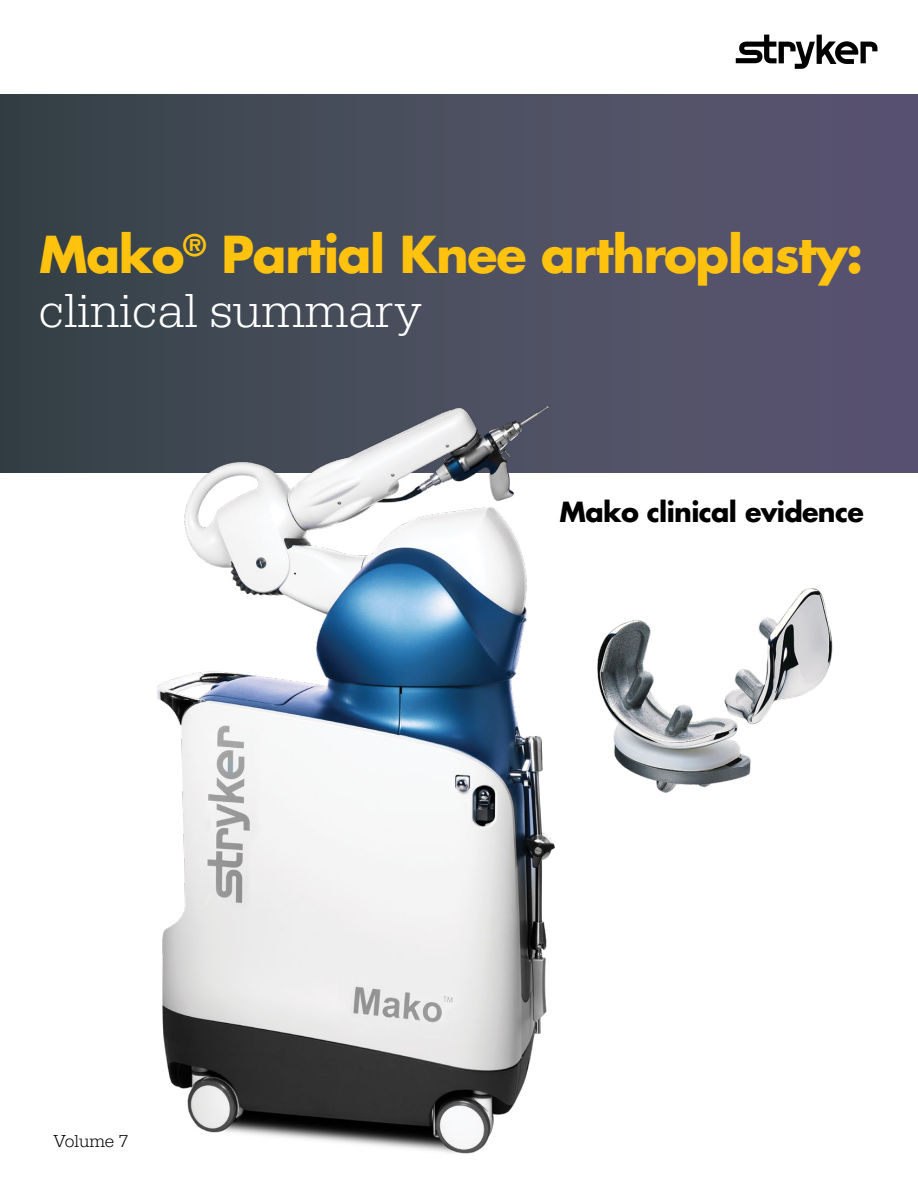
<style>
.page{position:relative;width:918px;height:1188px;background:#fff}
.page>*{position:absolute;margin:0;border:0;box-sizing:border-box;transform-origin:0 0}
.t1{font:700 49.5px "Futura For Stryker";letter-spacing:-.025em;color:#ffc20e}
.t2{font:300 49.5px "URW Egyptienne TOT";color:#fff}
.t3{font:700 27px "Futura For Stryker";letter-spacing:-.025em;color:#000}
.t4{font:300 18px "URW Egyptienne TOT";color:#000}
</style>
<div class="page">
<div style="left:0;top:94px;width:918px;height:378px;background:linear-gradient(to right,#364347,#5d5775)"></div>
<svg style="left:736px;top:35px;width:142px;height:34px"></svg>
<img style="left:82px;top:328px;width:553px;height:826px">
<img style="left:592px;top:580px;width:241px;height:224px">
<p class="t1" style="left:39px;top:221px;width:826px">Mako<sup>®</sup> Partial Knee arthroplasty:</p>
<p class="t2" style="left:39px;top:282px;width:384px">clinical summary</p>
<p class="t4" style="left:54px;top:1131px;width:76px">Volume 7</p>
<p class="t3" style="left:560px;top:494px;width:306px">Mako clinical evidence</p>
</div>
